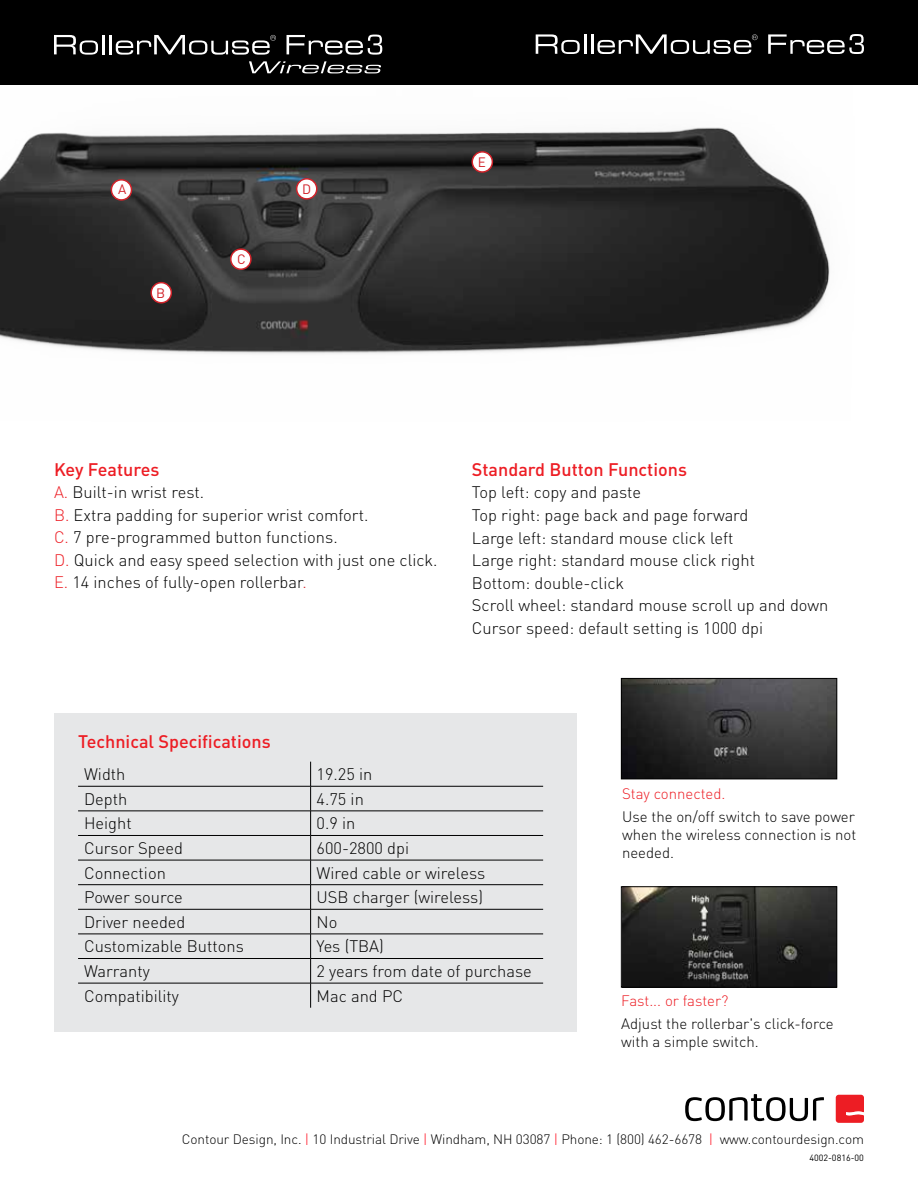
<style>
.page{position:relative;width:918px;height:1188px;background:#fff}
.page>*{position:absolute;margin:0;border:0;box-sizing:border-box;transform-origin:0 0}
.t1{font:500 18px "DINOT";color:#ed1d24}
.t2{font:300 16.5px/22.5px "DINOT";color:#000}
.t3{font:300 15px/18px "DINOT";color:#000;text-align:justify}
.t4{font:300 15px "DINOT";color:#ed1d24}
.t5{font:300 13.5px "DINOT";letter-spacing:-.005em;color:#010000}
.t6{font:300 13.5px "DINOT";letter-spacing:-.005em;color:#000}
.t7{font:13.5px "DINOT";color:#d2232a}
.t8{font:300 13.5px "DINOT";color:#ff0013}
.t9{font:9px "DIN Pro";color:#000}
.s1{color:#ed1d24}
.s2{color:#d2232a}
.s3{color:#ff0013}
.s4{color:#000}
</style>
<div class="page">
<svg style="left:685px;top:1094px;width:139px;height:27px"></svg>
<svg style="left:836px;top:1095px;width:28px;height:28px"></svg>
<div style="left:54px;top:714px;width:522px;height:318px;background:#e6e7e8"></div>
<hr style="left:78px;top:786px;width:233px;height:1px;background:#000">
<hr style="left:311px;top:786px;width:232px;height:1px;background:#000">
<hr style="left:78px;top:811px;width:233px;height:1px;background:#000">
<hr style="left:311px;top:811px;width:232px;height:1px;background:#000">
<hr style="left:78px;top:835px;width:233px;height:1px;background:#000">
<hr style="left:311px;top:835px;width:232px;height:1px;background:#000">
<hr style="left:78px;top:860px;width:233px;height:1px;background:#000">
<hr style="left:311px;top:860px;width:232px;height:1px;background:#000">
<hr style="left:78px;top:884px;width:233px;height:1px;background:#000">
<hr style="left:311px;top:884px;width:232px;height:1px;background:#000">
<hr style="left:78px;top:909px;width:233px;height:1px;background:#000">
<hr style="left:311px;top:909px;width:232px;height:1px;background:#000">
<hr style="left:78px;top:934px;width:233px;height:1px;background:#000">
<hr style="left:311px;top:934px;width:232px;height:1px;background:#000">
<hr style="left:78px;top:958px;width:233px;height:1px;background:#000">
<hr style="left:311px;top:958px;width:232px;height:1px;background:#000">
<hr style="left:78px;top:983px;width:233px;height:1px;background:#000">
<hr style="left:311px;top:983px;width:232px;height:1px;background:#000">
<svg style="left:310px;top:762px;width:1px;height:246px"></svg>
<img style="left:0;top:84px;width:855px;height:270px">
<div style="left:111px;top:180px;width:20px;height:20px;background:#fff;border-radius:50%"></div>
<div style="left:111px;top:179px;width:21px;height:22px;border:2px solid #d2232a;border-radius:50%"></div>
<div style="left:231px;top:249px;width:20px;height:20px;background:#fff;border-radius:50%"></div>
<div style="left:230px;top:248px;width:22px;height:22px;border:2px solid #d2232a;border-radius:50%"></div>
<div style="left:151px;top:283px;width:20px;height:20px;background:#fff;border-radius:50%"></div>
<div style="left:150px;top:282px;width:22px;height:21px;border:2px solid #d2232a;border-radius:50%"></div>
<div style="left:297px;top:179px;width:20px;height:20px;background:#fff;border-radius:50%"></div>
<div style="left:296px;top:178px;width:22px;height:22px;border:2px solid #d2232a;border-radius:50%"></div>
<div style="left:472px;top:152px;width:20px;height:20px;background:#fff;border-radius:50%"></div>
<div style="left:472px;top:151px;width:21px;height:22px;border:2px solid #d2232a;border-radius:50%"></div>
<img style="left:623px;top:680px;width:212px;height:97px">
<div style="left:621px;top:678px;width:216px;height:101px;border:1px solid #000"></div>
<img style="left:623px;top:889px;width:212px;height:96px">
<div style="left:621px;top:887px;width:216px;height:100px;border:1px solid #000"></div>
<div style="left:0;top:0;width:918px;height:84px;background:#000"></div>
<svg style="left:536px;top:34px;width:44px;height:20px"></svg>
<hr style="left:584px;top:34px;width:2px;height:20px;background:#fff">
<hr style="left:591px;top:34px;width:2px;height:20px;background:#fff">
<svg style="left:597px;top:34px;width:161px;height:20px"></svg>
<svg style="left:768px;top:34px;width:96px;height:20px"></svg>
<svg style="left:54px;top:35px;width:50px;height:20px"></svg>
<hr style="left:109px;top:35px;width:3px;height:19px;background:#fff">
<svg style="left:116px;top:35px;width:160px;height:20px"></svg>
<svg style="left:287px;top:35px;width:95px;height:20px"></svg>
<svg style="left:249px;top:61px;width:132px;height:12px"></svg>
<p class="t7" style="left:118px;top:180px;width:10px">A</p>
<p class="t7" style="left:156px;top:284px;width:11px">B</p>
<p class="t7" style="left:237px;top:251px;width:10px">C</p>
<p class="t7" style="left:302px;top:180px;width:11px">D</p>
<p class="t7" style="left:478px;top:153px;width:10px">E</p>
<p class="t1" style="left:54px;top:458px;width:107px">Key Features</p>
<p class="t2" style="left:54px;top:481px;width:385px"><span class="s1">A.</span> Built-in wrist rest.<br><span class="s1">B.</span> Extra padding for superior wrist comfort.<br><span class="s1">C</span> 7<span class="s1">.</span> pre-programmed button functions.<br><span class="s1">D.</span> Quick and easy speed selection with just one click. <span class="s1">.E</span> 14 inches of fully-open rollerbar<span class="s2">.</span></p>
<p class="t1" style="left:472px;top:458px;width:217px">Standard Button Functions</p>
<p class="t2" style="left:472px;top:481px;width:358px">Top left: copy and paste<br>Top right: page back and page forward<br>Large left: standard mouse click left<br>Large right: standard mouse click right<br>Bottom: double-click<br>Scroll wheel: standard mouse scroll up and down Cursor speed: default setting is 1000 dpi</p>
<p class="t1" style="left:78px;top:730px;width:194px">Technical Specifications</p>
<p class="t2" style="left:84px;top:763px;width:43px">Width</p>
<p class="t2" style="left:317px;top:763px;width:57px">19.25 in</p>
<p class="t2" style="left:84px;top:788px;width:45px">Depth</p>
<p class="t2" style="left:317px;top:788px;width:49px">4.75 in</p>
<p class="t2" style="left:84px;top:812px;width:49px">Height</p>
<p class="t2" style="left:317px;top:812px;width:40px">0.9 in</p>
<p class="t2" style="left:84px;top:837px;width:100px">Cursor Speed</p>
<p class="t2" style="left:317px;top:837px;width:94px">600-2800 dpi</p>
<p class="t4" style="left:622px;top:785px;width:105px">Stay connected.</p>
<p class="t3" style="left:622px;top:807px;width:236px">Use the on/off switch to save power when the wireless connection is not needed.</p>
<p class="t2" style="left:84px;top:861px;width:83px">Connection</p>
<p class="t2" style="left:317px;top:861px;width:170px">Wired cable or wireless</p>
<p class="t2" style="left:84px;top:886px;width:100px">Power source</p>
<p class="t2" style="left:317px;top:886px;width:168px">USB charger (wireless(</p>
<p class="t2" style="left:84px;top:911px;width:103px">Driver needed</p>
<p class="t2" style="left:317px;top:911px;width:22px">No</p>
<p class="t2" style="left:84px;top:935px;width:161px">Customizable Buttons</p>
<p class="t2" style="left:317px;top:935px;width:69px">Yes (TBA(</p>
<p class="t2" style="left:84px;top:960px;width:67px">Warranty</p>
<p class="t2" style="left:317px;top:960px;width:217px">2 years from date of purchase</p>
<p class="t2" style="left:84px;top:984px;width:96px">Compatibility</p>
<p class="t2" style="left:317px;top:984px;width:88px">Mac and PC</p>
<p class="t4" style="left:621px;top:991px;width:109px">Fast... or faster?</p>
<p class="t3" style="left:621px;top:1014px;width:214px">Adjust the rollerbar s' click-force with a simple switch.</p>
<p class="t5" style="left:182px;top:1131px;width:522px">Contour Design, Inc. <span class="s3">|</span> 10 Industrial Drive <span class="s3">|</span> <span class="s4">Windham, NH 03087</span> <span class="s3">|</span> <span class="s4">Phone 1: (800) 462-6678</span></p>
<p class="t8" style="left:709px;top:1131px;width:6px">|</p>
<p class="t6" style="left:720px;top:1131px;width:146px">www.contourdesign.com</p>
<p class="t9" style="left:809px;top:1152px;width:56px">4002-0816-00</p>
</div>
